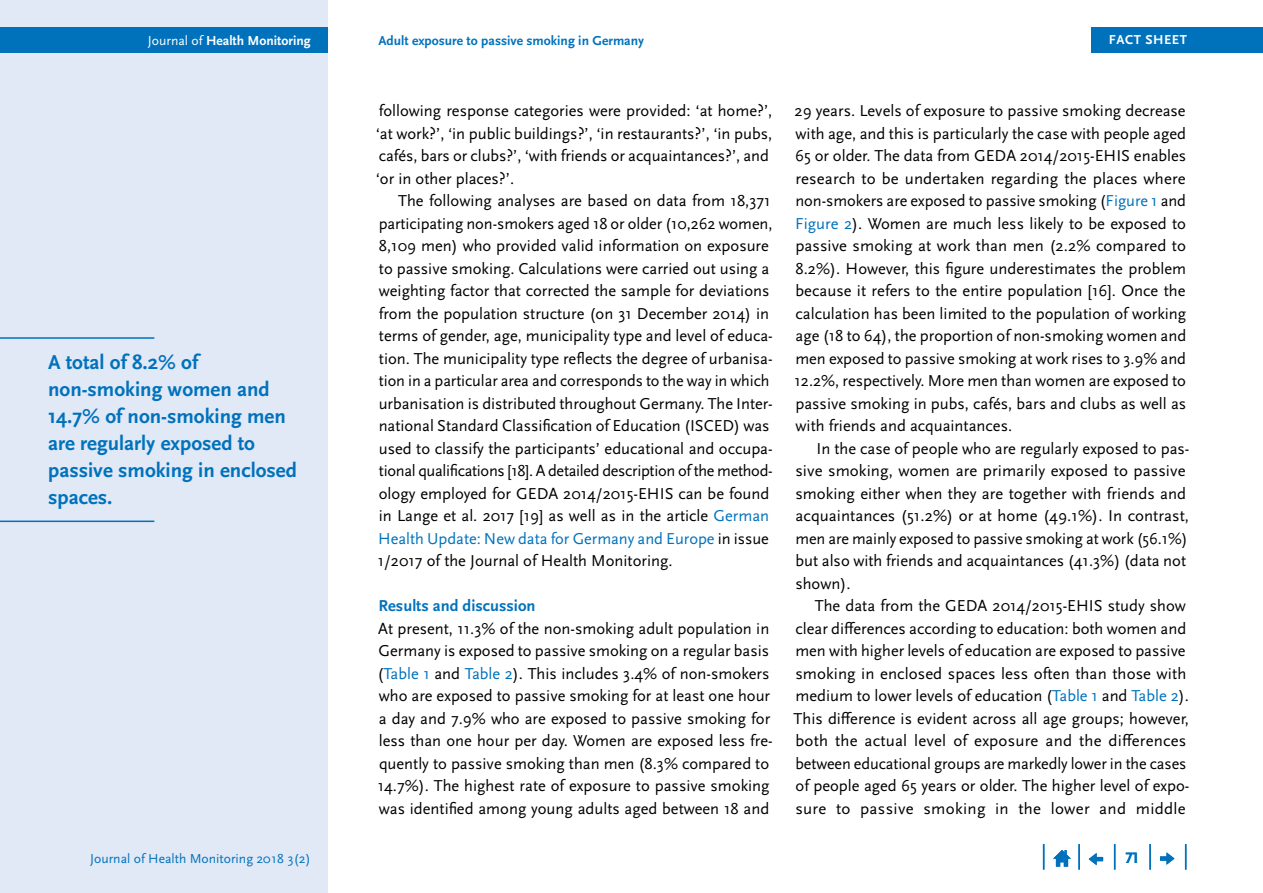
<style>
.page{position:relative;width:1263px;height:893px;background:#fff}
.page>*{position:absolute;margin:0;border:0;box-sizing:border-box;transform-origin:0 0}
.t1{font:700 21px/27px "Scala Sans Pro";color:#0072bc}
.Copy_Einzug{font:16.5px/22.5px "Scala Sans Pro";color:#000}
.Copy{font:16.5px/22.5px "Scala Sans Pro";color:#000}
.t2{font:700 16.5px "Scala Sans Pro";color:#0072bc}
.t3{font:700 15.75px "Scala Sans Pro";color:#0072bc}
.t4{font:700 13.65px "Scala Sans Pro";color:#0072bc}
.t5{font:13.65px "Scala Sans Pro";color:#0072bc}
.t6{font:700 13.65px "Scala Sans Pro";color:#fff}
.t7{font:700 13.5px "Scala Sans Pro";letter-spacing:.04em;color:#fff}
.s1{font-weight:400}
.s2{color:#0072bc}
</style>
<div class="page">
<div style="left:0;top:0;width:327px;height:893px;background:#e1e8f6"></div>
<div style="left:1091px;top:28px;width:172px;height:25px;background:#0072bc"></div>
<div style="left:0;top:28px;width:327px;height:25px;background:#0072bc"></div>
<svg style="left:1185px;top:844px;width:1px;height:26px"></svg>
<hr style="left:1149px;top:844px;width:2px;height:26px;background:#0072bc">
<svg style="left:1114px;top:844px;width:1px;height:26px"></svg>
<hr style="left:1078px;top:844px;width:2px;height:26px;background:#0072bc">
<svg style="left:1043px;top:844px;width:1px;height:26px"></svg>
<svg style="left:1053px;top:850px;width:18px;height:17px"></svg>
<svg style="left:1089px;top:853px;width:14px;height:12px"></svg>
<svg style="left:1160px;top:852px;width:14px;height:13px"></svg>
<hr style="left:0;top:337px;width:154px;height:2px;background:#0072bc">
<hr style="left:0;top:521px;width:154px;height:1px;background:#0072bc">
<p class="t6" style="left:148px;top:33px;width:164px"><span class="s1">Journal of</span> Health Monitoring</p>
<p class="t1" style="left:48px;top:348px;width:250px">A total of 8.2% of non-smoking women and<br>14.7% of non-smoking men are regularly exposed to passive smoking in enclosed spaces.</p>
<p class="t5" style="left:90px;top:850px;width:222px">Journal of Health Monitoring 2018 3(2)</p>
<p class="t4" style="left:378px;top:33px;width:267px">Adult exposure to passive smoking in Germany</p>
<p class="t7" style="left:1109px;top:32px;width:80px">FACT SHEET</p>
<p class="Copy" style="left:376px;top:99px;width:398px">following response categories were provided: ‘at home?’, ‘at work?’, ‘in public buildings?’, ‘in restaurants?’, ‘in pubs, cafés, bars or clubs?’, ‘with friends or acquaintances?’, and ‘or in other places?’.</p>
<p class="Copy_Einzug" style="left:378px;top:189px;width:396px;text-indent:20px">The following analyses are based on data from 18,371 participating non-smokers aged 18 or older (10,262 women, 8,109 men) who provided valid information on exposure to passive smoking. Calculations were carried out using a weighting factor that corrected the sample for deviations from the population structure (on 31 December 2014) in terms of gender, age, municipality type and level of educa&shy;tion. The municipality type reflects the degree of urbanisa&shy;tion in a particular area and corresponds to the way in which urbanisation is distributed throughout Germany. The Inter&shy;national Standard Classification of Education (ISCED) was used to classify the participants’ educational and occupa&shy;tional qualifications [18]. A detailed description of the method&shy;ology employed for GEDA 2014/2015-EHIS can be found in Lange et al. 2017 [19] as well as in the article <span class="s2">German Health Update: New data for Germany and Europe</span> in issue 1/2017 of the Journal of Health Monitoring.</p>
<h2 class="t2" style="left:379px;top:596px;width:158px">Results and discussion</h2>
<p class="Copy" style="left:377px;top:617px;width:397px">At present, 11.3% of the non-smoking adult population in Germany is exposed to passive smoking on a regular basis (<span class="s2">Table 1</span> and <span class="s2">Table 2</span>). This includes 3.4% of non-smokers who are exposed to passive smoking for at least one hour a day and 7.9% who are exposed to passive smoking for less than one hour per day. Women are exposed less fre&shy;quently to passive smoking than men (8.3% compared to 14.7%). The highest rate of exposure to passive smoking was identified among young adults aged between 18 and</p>
<p class="Copy" style="left:794px;top:99px;width:393px;text-align:justify">29 years. Levels of exposure to passive smoking decrease with age, and this is particularly the case with people aged 65 or older. The data from GEDA 2014/2015-EHIS enables research to be undertaken regarding the places where non-smokers are exposed to passive smoking (<span class="s2">Figure 1</span> and <span class="s2">Figure 2</span>). Women are much less likely to be exposed to passive smoking at work than men (2.2% compared to 8.2%). However, this figure underestimates the problem because it refers to the entire population [16]. Once the calculation has been limited to the population of working age (18 to 64), the proportion of non-smoking women and men exposed to passive smoking at work rises to 3.9% and 12.2%, respectively. More men than women are exposed to passive smoking in pubs, cafés, bars and clubs as well as with friends and acquaintances.</p>
<p class="Copy_Einzug" style="left:795px;top:437px;width:396px;text-indent:21px">In the case of people who are regularly exposed to pas&shy;sive smoking, women are primarily exposed to passive smoking either when they are together with friends and acquaintances (51.2%) or at home (49.1%). In contrast, men are mainly exposed to passive smoking at work (56.1%) but also with friends and acquaintances (41.3%) (data not shown).</p>
<p class="Copy_Einzug" style="left:794px;top:594px;width:397px;text-indent:21px">The data from the GEDA 2014/2015-EHIS study show clear differences according to education: both women and men with higher levels of education are exposed to passive smoking in enclosed spaces less often than those with medium to lower levels of education (<span class="s2">Table 1</span> and <span class="s2">Table 2</span>).<br>This difference is evident across all age groups; however, both the actual level of exposure and the differences between educational groups are markedly lower in the cases of people aged 65 years or older. The higher level of expo&shy;sure to passive smoking in the lower and middle</p>
<p class="t3" style="left:1125px;top:849px;width:15px">71</p>
</div>
